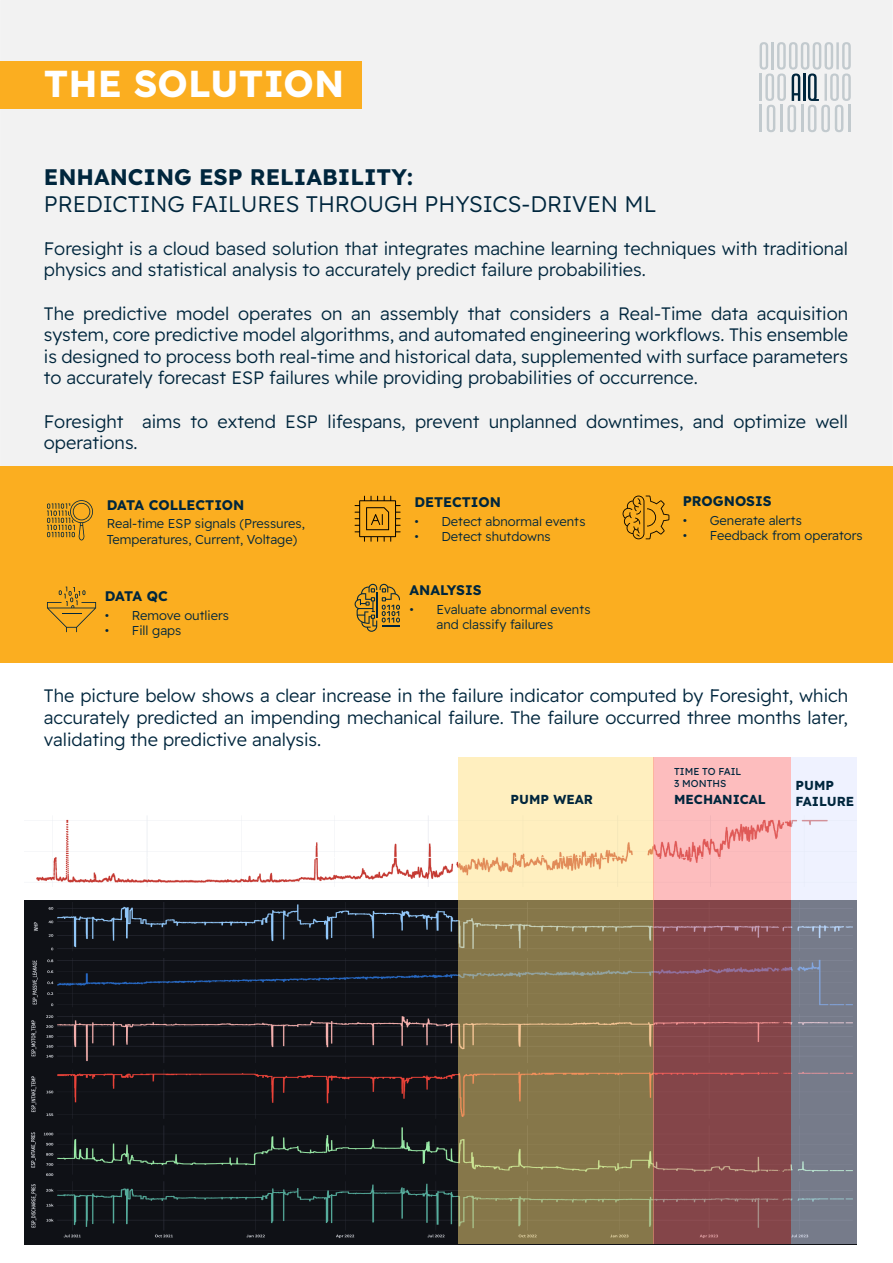
<style>
.page{position:relative;width:893px;height:1263px;background:#fff}
.page>*{position:absolute;margin:0;border:0;box-sizing:border-box;transform-origin:0 0}
.t1{font:700 37.5px "Readex Pro";color:#fff}
.t2{font:300 22.5px "Readex Pro";color:#00263d}
.t3{font:700 22.5px "Readex Pro";color:#00263d}
.t4{font:300 18px/21.6px "Readex Pro";color:#00263d}
.t5{font:700 13.95px "Readex Pro";color:#00263d}
.t6{font:700 13.05px/15.6px "Readex Pro";color:#00263d}
.t7{font:300 12.9px/15.5px "Readex Pro";color:#00263d}
.t8{font:10.05px/12px "Readex Pro";color:#00263d}
</style>
<div class="page">
<div style="left:0;top:0;width:892px;height:466px;background:#f2f2f2"></div>
<div style="left:0;top:466px;width:893px;height:198px;background:#fbae20"></div>
<svg style="left:759px;top:42px;width:92px;height:90px"></svg>
<div style="left:0;top:61px;width:362px;height:48px;background:#fbae20"></div>
<svg style="left:47px;top:500px;width:46px;height:40px"></svg>
<svg style="left:47px;top:587px;width:49px;height:45px"></svg>
<svg style="left:355px;top:496px;width:46px;height:46px"></svg>
<svg style="left:355px;top:584px;width:45px;height:48px"></svg>
<svg style="left:623px;top:496px;width:46px;height:43px"></svg>
<img style="left:24px;top:816px;width:832px;height:429px">
<svg style="left:458px;top:757px;width:195px;height:487px;background:#ab9b6d"></svg>
<svg style="left:653px;top:757px;width:138px;height:487px;background:#a9686b"></svg>
<svg style="left:791px;top:757px;width:65px;height:487px;fill:#767b8a"></svg>
<h1 class="t1" style="left:44px;top:63px;width:302px">THE SOLUTION</h1>
<p class="t3" style="left:44px;top:164px;width:370px">ENHANCING ESP RELIABILITY:</p>
<p class="t2" style="left:44px;top:186px;width:614px">PREDICTING FAILURES THROUGH PHYSICS-DRIVEN ML</p>
<p class="t4" style="left:44px;top:238px;width:806px">Foresight is a cloud based solution that integrates machine learning techniques with traditional physics and statistical analysis to accurately predict failure probabilities.</p>
<p class="t4" style="left:44px;top:303px;width:806px;text-align:justify">The predictive model operates on an assembly that considers a Real-Time data acquisition system, core predictive model algorithms, and automated engineering workflows. This ensemble is designed to process both real-time and historical data, supplemented with surface parameters to accurately forecast ESP failures while providing probabilities of occurrence.</p>
<p class="t4" style="left:44px;top:411px;width:806px">Foresight aims to extend ESP lifespans, prevent unplanned downtimes, and optimize well operations.</p>
<p class="t5" style="left:107px;top:497px;width:139px">DATA COLLECTION</p>
<p class="t7" style="left:107px;top:517px;width:200px">Real-time ESP signals (Pressures,<br>Temperatures, Current, Voltage)</p>
<p class="t5" style="left:105px;top:588px;width:64px">DATA QC</p>
<p class="t7" style="left:105px;top:608px;width:126px">• Remove outliers</p>
<p class="t7" style="left:105px;top:623px;width:78px">• Fill gaps</p>
<p class="t5" style="left:414px;top:494px;width:88px">DETECTION</p>
<p class="t7" style="left:414px;top:514px;width:173px">• Detect abnormal events</p>
<p class="t7" style="left:414px;top:529px;width:138px">• Detect shutdowns</p>
<p class="t5" style="left:410px;top:582px;width:74px">ANALYSIS</p>
<p class="t7" style="left:437px;top:602px;width:155px;text-indent:-27px">• Evaluate abnormal events and classify failures</p>
<p class="t5" style="left:683px;top:493px;width:90px">PROGNOSIS</p>
<p class="t7" style="left:683px;top:513px;width:121px">• Generate alerts</p>
<p class="t7" style="left:683px;top:528px;width:181px">• Feedback from operators</p>
<p class="t4" style="left:44px;top:686px;width:806px;text-align:justify">The picture below shows a clear increase in the failure indicator computed by Foresight, which accurately predicted an impending mechanical failure. The failure occurred three months later, validating the predictive analysis.</p>
<p class="t8" style="left:674px;top:766px;width:69px">TIME TO FAIL<br>3 MONTHS</p>
<p class="t6" style="left:511px;top:791px;width:84px">PUMP WEAR</p>
<p class="t6" style="left:674px;top:791px;width:93px">MECHANICAL</p>
<p class="t6" style="left:796px;top:778px;width:60px">PUMP<br>FAILURE</p>
</div>
